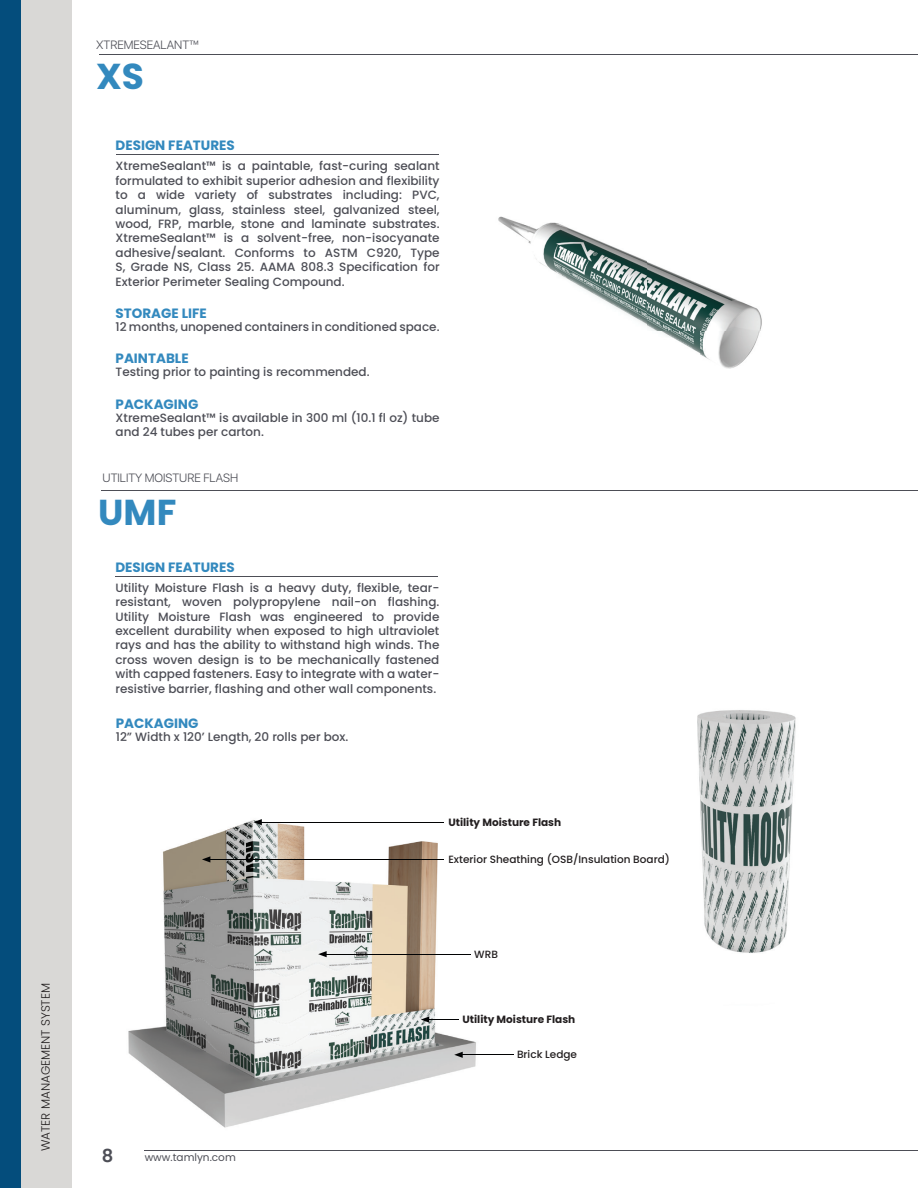
<style>
.page{position:relative;width:918px;height:1188px;background:#fff}
.page>*{position:absolute;margin:0;border:0;box-sizing:border-box;transform-origin:0 0}
.t1{font:700 36px "Poppins";color:#3389be}
.t2{font:600 18px "Poppins";color:#4d4e56}
.t3{font:700 13.5px "Poppins";color:#3389be}
.t4{font:500 12px/14.4px "Poppins";color:#4d4e56;text-align:justify}
.t5{font:300 12px "SF Pro Display";color:#4d4e56}
.t6{font:300 12px "Poppins";color:#231f20}
.t7{font:500 10.5px "Poppins";color:#231f20}
.t8{font:700 10.5px "Poppins";color:#231f20}
.t9{font:10.5px "Poppins";color:#4d4e56}
</style>
<div class="page">
<div style="left:0;top:0;width:71px;height:1188px;background:#d9d8d6"></div>
<div style="left:0;top:0;width:21px;height:1188px;background:#044d7c"></div>
<hr style="left:145px;top:1150px;width:773px;height:1px;background:#4d4e56">
<hr style="left:99px;top:54px;width:819px;height:1px;background:#4d4e56">
<img style="left:128px;top:820px;width:363px;height:308px">
<hr style="left:115px;top:576px;width:323px;height:1px;background:#4d4e56">
<img style="left:697px;top:710px;width:99px;height:243px">
<hr style="left:208px;top:859px;width:235px;height:1px;background:#010203">
<svg style="left:202px;top:856px;width:8px;height:7px"></svg>
<hr style="left:259px;top:822px;width:184px;height:1px;background:#010203">
<svg style="left:253px;top:819px;width:9px;height:6px"></svg>
<hr style="left:427px;top:1019px;width:31px;height:1px;background:#010203">
<svg style="left:421px;top:1016px;width:8px;height:7px"></svg>
<hr style="left:324px;top:954px;width:146px;height:1px;background:#010203">
<svg style="left:318px;top:951px;width:9px;height:6px"></svg>
<hr style="left:460px;top:1055px;width:54px;height:1px;background:#010203">
<svg style="left:454px;top:1052px;width:9px;height:6px"></svg>
<hr style="left:116px;top:154px;width:323px;height:1px;background:#4d4e56">
<img style="left:498px;top:216px;width:264px;height:153px">
<hr style="left:102px;top:490px;width:816px;height:1px;background:#4d4e56">
<p class="t6" style="left:39px;top:1151px;width:170px;rotate:-90deg">WATER MANAGEMENT SYSTEM</p>
<p class="t5" style="left:96px;top:36px;width:105px">XTREMESEALANT™</p>
<h1 class="t1" style="left:96px;top:55px;width:49px">XS</h1>
<p class="t3" style="left:116px;top:138px;width:121px">DESIGN FEATURES</p>
<p class="t4" style="left:116px;top:159px;width:326px">XtremeSealant™ is a paintable, fast-curing sealant formulated to exhibit superior adhesion and flexibility to a wide variety of substrates including: PVC, aluminum, glass, stainless steel, galvanized steel, wood, FRP, marble, stone and laminate substrates.<br>XtremeSealant™ is a solvent-free, non-isocyanate adhesive/sealant. Conforms to ASTM C920, Type S, Grade NS, Class 25. AAMA 808.3 Specification for Exterior Perimeter Sealing Compound.</p>
<p class="t3" style="left:116px;top:305px;width:93px">STORAGE LIFE</p>
<p class="t4" style="left:116px;top:320px;width:325px">12 months, unopened containers in conditioned space.</p>
<p class="t3" style="left:116px;top:351px;width:75px">PAINTABLE</p>
<p class="t4" style="left:116px;top:365px;width:255px">Testing prior to painting is recommended.</p>
<p class="t3" style="left:116px;top:396px;width:84px">PACKAGING</p>
<p class="t4" style="left:116px;top:410px;width:326px">XtremeSealant™ is available in 300 ml (10.1 fl oz) tube and 24 tubes per carton.</p>
<p class="t5" style="left:103px;top:469px;width:137px">UTILITY MOISTURE FLASH</p>
<h1 class="t1" style="left:98px;top:492px;width:80px">UMF</h1>
<p class="t3" style="left:115px;top:559px;width:121px">DESIGN FEATURES</p>
<p class="t4" style="left:115px;top:581px;width:326px">Utility Moisture Flash is a heavy duty, flexible, tear&shy;resistant, woven polypropylene nail-on flashing.<br>Utility Moisture Flash was engineered to provide excellent durability when exposed to high ultraviolet rays and has the ability to withstand high winds. The cross woven design is to be mechanically fastened with capped fasteners. Easy to integrate with a water&shy;resistive barrier, flashing and other wall components.</p>
<p class="t3" style="left:116px;top:715px;width:84px">PACKAGING</p>
<p class="t4" style="left:116px;top:730px;width:234px">12” Width x 120’ Length, 20 rolls per box.</p>
<p class="t8" style="left:448px;top:816px;width:114px">Utility Moisture Flash</p>
<p class="t7" style="left:448px;top:854px;width:223px">Exterior Sheathing (OSB/Insulation Board)</p>
<p class="t7" style="left:474px;top:948px;width:25px">WRB</p>
<p class="t8" style="left:463px;top:1013px;width:114px">Utility Moisture Flash</p>
<p class="t7" style="left:517px;top:1048px;width:62px">Brick Ledge</p>
<h2 class="t2" style="left:102px;top:1146px;width:13px">8</h2>
<p class="t9" style="left:145px;top:1151px;width:93px">www.tamlyn.com</p>
</div>
